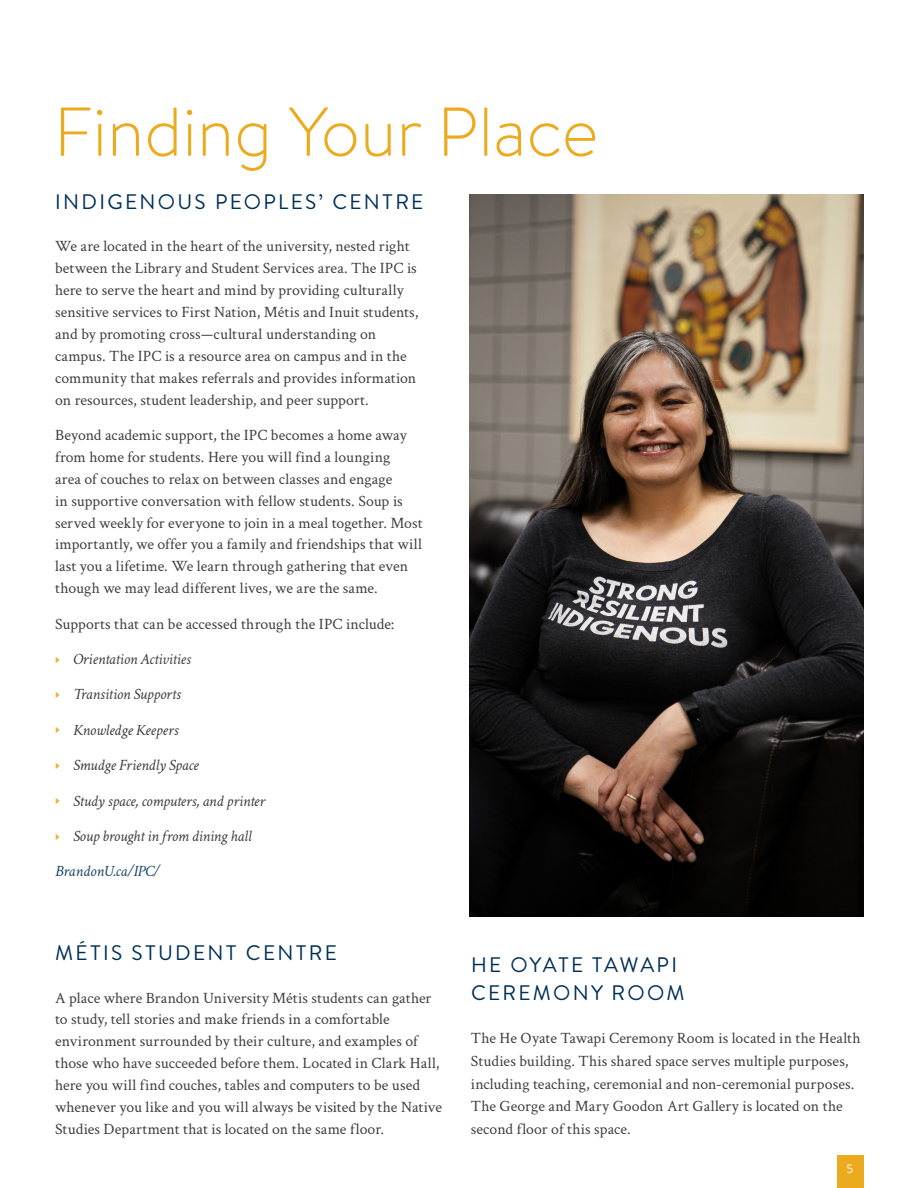
<style>
.page{position:relative;width:918px;height:1188px;background:#fff}
.page>*{position:absolute;margin:0;border:0;box-sizing:border-box;transform-origin:0 0}
.Main_Heading{font:300 69px "Brandon Text";color:#ecaa1f}
.Subhead_Blue_1_-_All_Caps{font:21px/28.3px "Brandon Text";letter-spacing:.11em;color:#003057}
.Body_Copy___90__Black{font:15.75px/21.9px "Crimson Text";letter-spacing:.005em;color:#3e3e3f}
.t1{font:italic 15.75px "Crimson Text";letter-spacing:-.015em;color:#3e3e3f}
.Body_Copy___90__Black-2{font:italic 15.75px "Crimson Text";letter-spacing:-.005em;color:#1a4568}
.t2{font:12px "Brandon Text";color:#fff}
.s1{font-family:"Arial";font-style:normal;font-size:9px;color:#efb235}
</style>
<div class="page">
<div style="left:837px;top:1156px;width:27px;height:32px;background:#ecaa1f"></div>
<img style="left:470px;top:194px;width:394px;height:723px">
<p class="Main_Heading" style="left:54px;top:85px;width:546px">Finding Your Place</p>
<p class="Subhead_Blue_1_-_All_Caps" style="left:55px;top:187px;width:370px">INDIGENOUS PEOPLES’ CENTRE</p>
<p class="Body_Copy___90__Black" style="left:55px;top:235px;width:365px">We are located in the heart of the university, nested right between the Library and Student Services area. The IPC is here to serve the heart and mind by providing culturally sensitive services to First Nation, Métis and Inuit students, and by promoting cross—cultural understanding on campus. The IPC is a resource area on campus and in the community that makes referrals and provides information on resources, student leadership, and peer support.</p>
<p class="Body_Copy___90__Black" style="left:55px;top:423px;width:369px">Beyond academic support, the IPC becomes a home away from home for students. Here you will find a lounging<br>area of couches to relax on between classes and engage<br>in supportive conversation with fellow students. Soup is served weekly for everyone to join in a meal together. Most importantly, we offer you a family and friendships that will last you a lifetime. We learn through gathering that even though we may lead different lives, we are the same.</p>
<p class="Body_Copy___90__Black" style="left:55px;top:612px;width:341px">Supports that can be accessed through the IPC include:</p>
<p class="t1" style="left:55px;top:650px;width:137px"><span class="s1">►</span> Orientation Activities</p>
<p class="t1" style="left:55px;top:685px;width:127px"><span class="s1">►</span> Transition Supports</p>
<p class="t1" style="left:55px;top:721px;width:125px"><span class="s1">►</span> Knowledge Keepers</p>
<p class="t1" style="left:55px;top:756px;width:145px"><span class="s1">►</span> Smudge Friendly Space</p>
<p class="t1" style="left:55px;top:792px;width:211px"><span class="s1">►</span> Study space, computers, and printer</p>
<p class="t1" style="left:55px;top:827px;width:198px"><span class="s1">►</span> Soup brought in from dining hall</p>
<p class="Body_Copy___90__Black-2" style="left:55px;top:862px;width:107px">BrandonU.ca/IPC/</p>
<p class="Subhead_Blue_1_-_All_Caps" style="left:55px;top:938px;width:283px">MÉTIS STUDENT CENTRE</p>
<p class="Body_Copy___90__Black" style="left:55px;top:986px;width:388px">A place where Brandon University Métis students can gather to study, tell stories and make friends in a comfortable environment surrounded by their culture, and examples of those who have succeeded before them. Located in Clark Hall, here you will find couches, tables and computers to be used whenever you like and you will always be visited by the Native Studies Department that is located on the same floor.</p>
<p class="Subhead_Blue_1_-_All_Caps" style="left:471px;top:950px;width:215px">HE OYATE TAWAPI<br>CEREMONY ROOM</p>
<p class="Body_Copy___90__Black" style="left:471px;top:1026px;width:391px;line-height:22.6px">The He Oyate Tawapi Ceremony Room is located in the Health Studies building. This shared space serves multiple purposes, including teaching, ceremonial and non-ceremonial purposes.<br>The George and Mary Goodon Art Gallery is located on the second floor of this space.</p>
<p class="t2" style="left:846px;top:1161px;width:8px">5</p>
</div>
